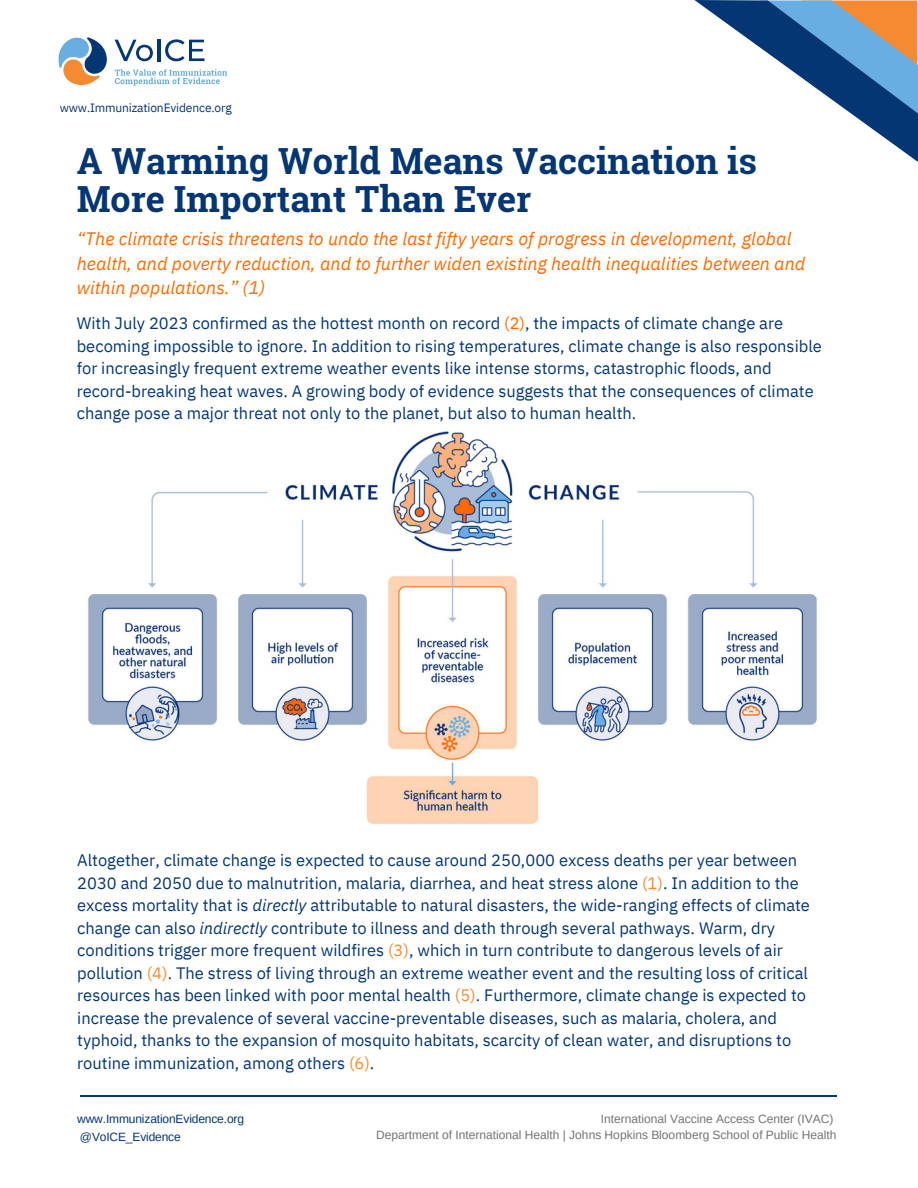
<style>
.page{position:relative;width:918px;height:1188px;background:#fff}
.page>*{position:absolute;margin:0;border:0;box-sizing:border-box;transform-origin:0 0}
.t1{font:700 36px/38.2px "Roboto Slab";color:#043673}
.t2{font:italic 18px/24.8px "IBM Plex Sans";color:#ff6900}
.t3{font:16.5px/22.5px "IBM Plex Sans";color:#043673}
.t4{font:12px "Arimo";color:#737373}
.t5{font:12px "Arimo";letter-spacing:-.01em;color:#043673}
.t6{font:12px "IBM Plex Sans";letter-spacing:-.01em;color:#043673}
.s1{color:#ff6900}
.s2{color:#f68a33}
.s3{font-style:italic}
</style>
<div class="page">
<svg style="left:58px;top:37px;width:49px;height:49px"></svg>
<svg style="left:115px;top:40px;width:38px;height:21px"></svg>
<hr style="left:157px;top:40px;width:3px;height:21px;background:#043673">
<svg style="left:165px;top:39px;width:40px;height:22px"></svg>
<svg style="left:115px;top:69px;width:112px;height:17px"></svg>
<svg style="left:694px;top:0;width:224px;height:162px"></svg>
<hr style="left:80px;top:1095px;width:757px;height:2px;background:#043673">
<img style="left:88px;top:431px;width:729px;height:394px">
<p class="t6" style="left:60px;top:100px;width:174px">www.ImmunizationEvidence.org</p>
<p class="t1" style="left:77px;top:140px;width:682px">A Warming World Means Vaccination is<br>More Important Than Ever</p>
<p class="t2" style="left:77px;top:226px;width:730px">“The climate crisis threatens to undo the last fifty years of progress in development, global health, and poverty reduction, and to further widen existing health inequalities between and within populations.” (1)</p>
<p class="t3" style="left:77px;top:312px;width:747px">With July 2023 confirmed as the hottest month on record <span class="s1">(2)</span>, the impacts of climate change are becoming impossible to ignore. In addition to rising temperatures, climate change is also responsible for increasingly frequent extreme weather events like intense storms, catastrophic floods, and record-breaking heat waves. A growing body of evidence suggests that the consequences of climate change pose a major threat not only to the planet, but also to human health.</p>
<p class="t3" style="left:77px;top:849px;width:734px">Altogether, climate change is expected to cause around 250,000 excess deaths per year between 2030 and 2050 due to malnutrition, malaria, diarrhea, and heat stress alone <span class="s2">(1)</span>. In addition to the excess mortality that is <span class="s3">directly</span> attributable to natural disasters, the wide-ranging effects of climate change can also <span class="s3">indirectly</span> contribute to illness and death through several pathways. Warm, dry conditions trigger more frequent wildfires <span class="s2">(3)</span>, which in turn contribute to dangerous levels of air pollution <span class="s2">(4)</span>. The stress of living through an extreme weather event and the resulting loss of critical resources has been linked with poor mental health <span class="s2">(5)</span>. Furthermore, climate change is expected to increase the prevalence of several vaccine-preventable diseases, such as malaria, cholera, and typhoid, thanks to the expansion of mosquito habitats, scarcity of clean water, and disruptions to routine immunization, among others <span class="s2">(6)</span>.</p>
<p class="t5" style="left:77px;top:1112px;width:168px">www.ImmunizationEvidence.org</p>
<p class="t5" style="left:80px;top:1130px;width:102px">@VoICE_Evidence</p>
<p class="t4" style="left:601px;top:1112px;width:234px">International Vaccine Access Center (IVAC)</p>
<p class="t4" style="left:376px;top:1128px;width:462px">Department of International Health | Johns Hopkins Bloomberg School of Public Health</p>
</div>
